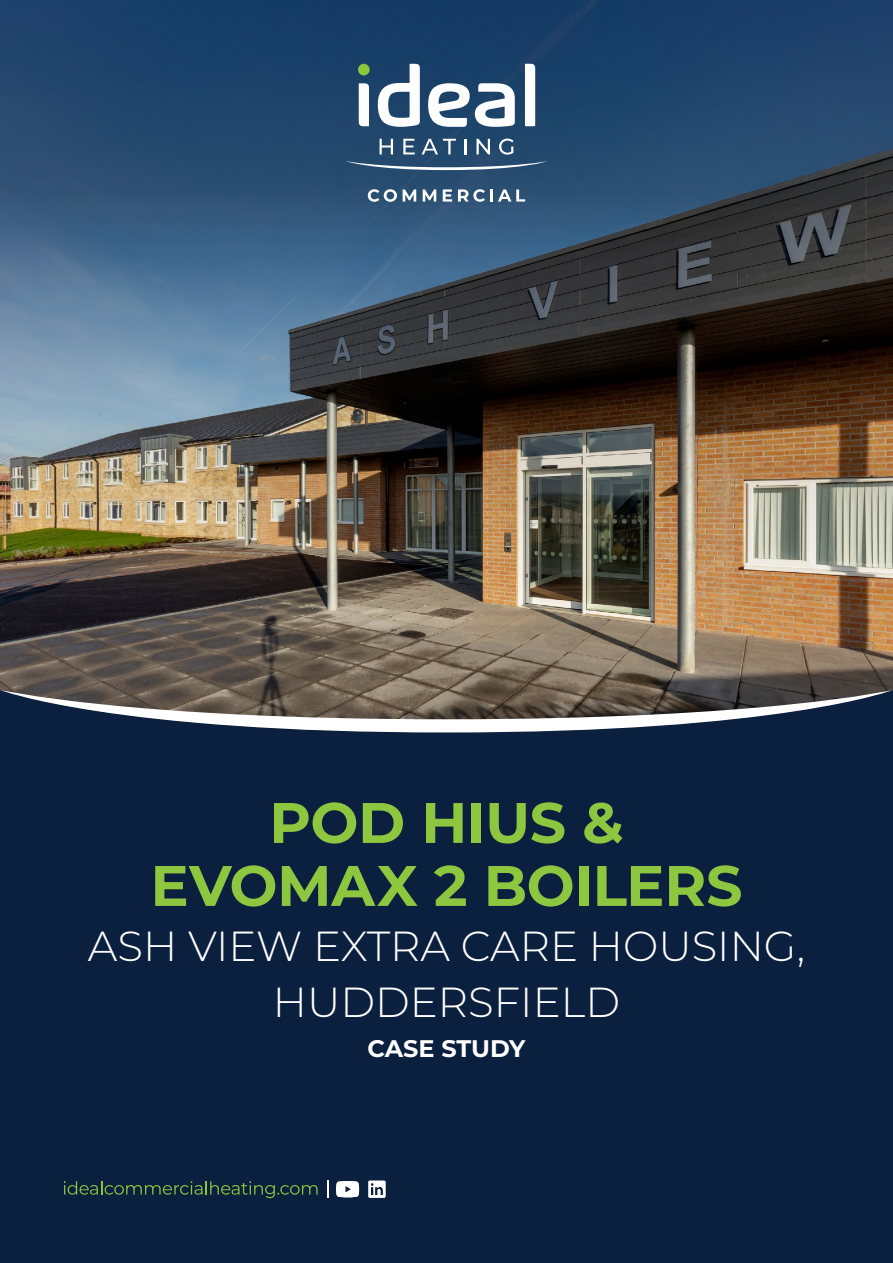
<style>
.page{position:relative;width:893px;height:1263px;background:#fff}
.page>*{position:absolute;margin:0;border:0;box-sizing:border-box;transform-origin:0 0}
.t1{font:700 57px/63px "Montserrat";letter-spacing:-.005em;color:#8dc63f;text-align:center}
.t2{font:300 42px/55.5px "Montserrat";color:#fff;text-align:center}
.t3{font:700 24px "Montserrat";letter-spacing:-.01em;color:#fff}
</style>
<div class="page">
<img style="left:0;top:0;width:893px;height:689px">
<div style="left:0;top:689px;width:893px;height:574px;background:#0b1f3e"></div>
<svg style="left:0;top:690px;width:893px;height:42px"></svg>
<svg style="left:368px;top:189px;width:29px;height:13px"></svg>
<svg style="left:403px;top:189px;width:13px;height:13px"></svg>
<svg style="left:423px;top:189px;width:13px;height:13px"></svg>
<svg style="left:443px;top:189px;width:9px;height:13px"></svg>
<svg style="left:458px;top:189px;width:67px;height:13px"></svg>
<svg style="left:345px;top:161px;width:203px;height:9px;background:#57748f"></svg>
<svg style="left:378px;top:64px;width:42px;height:63px"></svg>
<svg style="left:525px;top:64px;width:10px;height:62px"></svg>
<svg style="left:359px;top:83px;width:10px;height:43px"></svg>
<svg style="left:428px;top:83px;width:87px;height:44px"></svg>
<svg style="left:380px;top:139px;width:13px;height:15px"></svg>
<svg style="left:403px;top:139px;width:12px;height:15px"></svg>
<svg style="left:422px;top:139px;width:34px;height:15px"></svg>
<svg style="left:464px;top:139px;width:2px;height:15px"></svg>
<svg style="left:476px;top:139px;width:14px;height:15px"></svg>
<svg style="left:499px;top:139px;width:14px;height:16px"></svg>
<div style="left:358px;top:64px;width:12px;height:11px;background:#8dc63f;border-radius:50%"></div>
<svg style="left:64px;top:1181px;width:254px;height:17px;background:#223d3e"></svg>
<svg style="left:327px;top:1181px;width:1px;height:17px"></svg>
<svg style="left:368px;top:1181px;width:17px;height:17px"></svg>
<svg style="left:336px;top:1181px;width:23px;height:16px"></svg>
<h1 class="t1" style="left:150px;top:788px;width:593px">POD HIUS &amp;<br>EVOMAX 2 BOILERS</h1>
<p class="t2" style="left:88px;top:917px;width:719px">ASH VIEW EXTRA CARE HOUSING,<br>HUDDERSFIELD</p>
<p class="t3" style="left:368px;top:1031px;width:159px">CASE STUDY</p>
</div>
